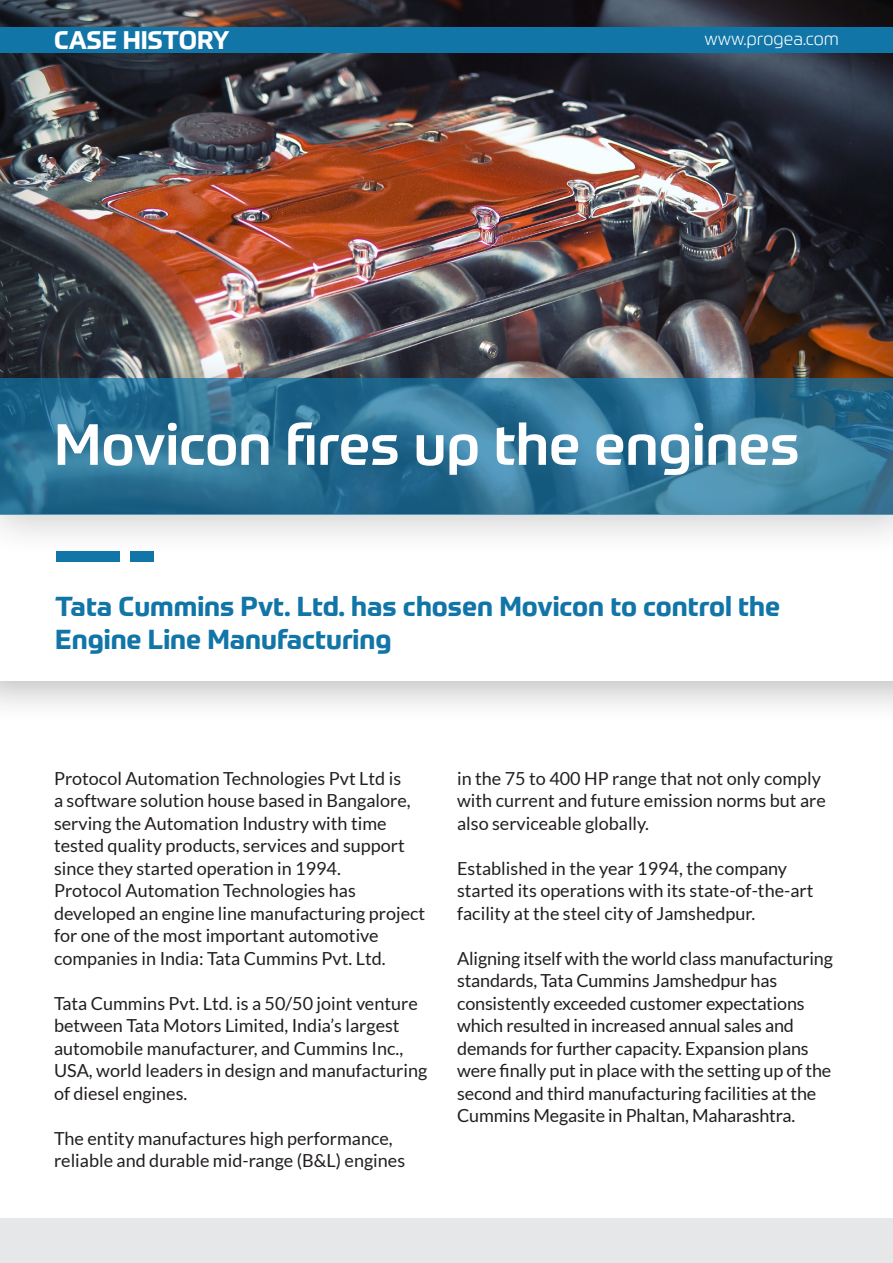
<style>
.page{position:relative;width:893px;height:1263px;background:#fff}
.page>*{position:absolute;margin:0;border:0;box-sizing:border-box;transform-origin:0 0}
.t1{font:500 57px "Prometo";color:#fff}
.t2{font:700 27px/32.4px "Prometo";color:#1175a7}
.t3{font:700 25.05px "Prometo";color:#fff}
.t4{font:18px/22.5px "Lato";color:#231f20}
.t5{font:300 18px "Prometo";color:#fff}
</style>
<div class="page">
<img style="left:0;top:0;width:893px;height:350px">
<div style="left:0;top:487px;width:893px;height:238px;background:#231f20;opacity:.3"></div>
<div style="left:0;top:515px;width:893px;height:166px;background:#fff"></div>
<div style="left:0;top:350px;width:893px;height:209px;background:#231f20;opacity:.3"></div>
<svg style="left:0;top:378px;width:893px;height:137px;background:#317598"></svg>
<div style="left:56px;top:552px;width:64px;height:10px;background:#1175a7"></div>
<div style="left:130px;top:552px;width:24px;height:10px;background:#1175a7"></div>
<div style="left:0;top:1218px;width:893px;height:45px;background:#e6e7e9"></div>
<div style="left:0;top:27px;width:893px;height:26px;background:#1175a7"></div>
<p class="t3" style="left:54px;top:25px;width:177px">CASE HISTORY</p>
<p class="t5" style="left:705px;top:28px;width:136px">www.progea.com</p>
<p class="t1" style="left:54px;top:409px;width:747px">Movicon fires up the engines</p>
<p class="t2" style="left:55px;top:590px;width:726px">Tata Cummins Pvt. Ltd. has chosen Movicon to control the<br>Engine Line Manufacturing</p>
<p class="t4" style="left:54px;top:767px;width:358px">Protocol Automation Technologies Pvt Ltd is a software solution house based in Bangalore, serving the Automation Industry with time tested quality products, services and support since they started operation in 1994.</p>
<p class="t4" style="left:54px;top:879px;width:373px">Protocol Automation Technologies has developed an engine line manufacturing project for one of the most important automotive companies in India: Tata Cummins Pvt. Ltd.</p>
<p class="t4" style="left:54px;top:992px;width:375px">Tata Cummins Pvt. Ltd. is a 50/50 joint venture between Tata Motors Limited, India’s largest automobile manufacturer, and Cummins Inc., USA, world leaders in design and manufacturing of diesel engines.</p>
<p class="t4" style="left:54px;top:1127px;width:353px">The entity manufactures high performance, reliable and durable mid-range (B&amp;L) engines</p>
<p class="t4" style="left:457px;top:767px;width:370px">in the 75 to 400 HP range that not only comply with current and future emission norms but are also serviceable globally.</p>
<p class="t4" style="left:457px;top:857px;width:358px">Established in the year 1994, the company started its operations with its state-of-the-art facility at the steel city of Jamshedpur.</p>
<p class="t4" style="left:457px;top:947px;width:377px">Aligning itself with the world class manufacturing standards, Tata Cummins Jamshedpur has consistently exceeded customer expectations which resulted in increased annual sales and demands for further capacity. Expansion plans were finally put in place with the setting up of the second and third manufacturing facilities at the Cummins Megasite in Phaltan, Maharashtra.</p>
</div>
